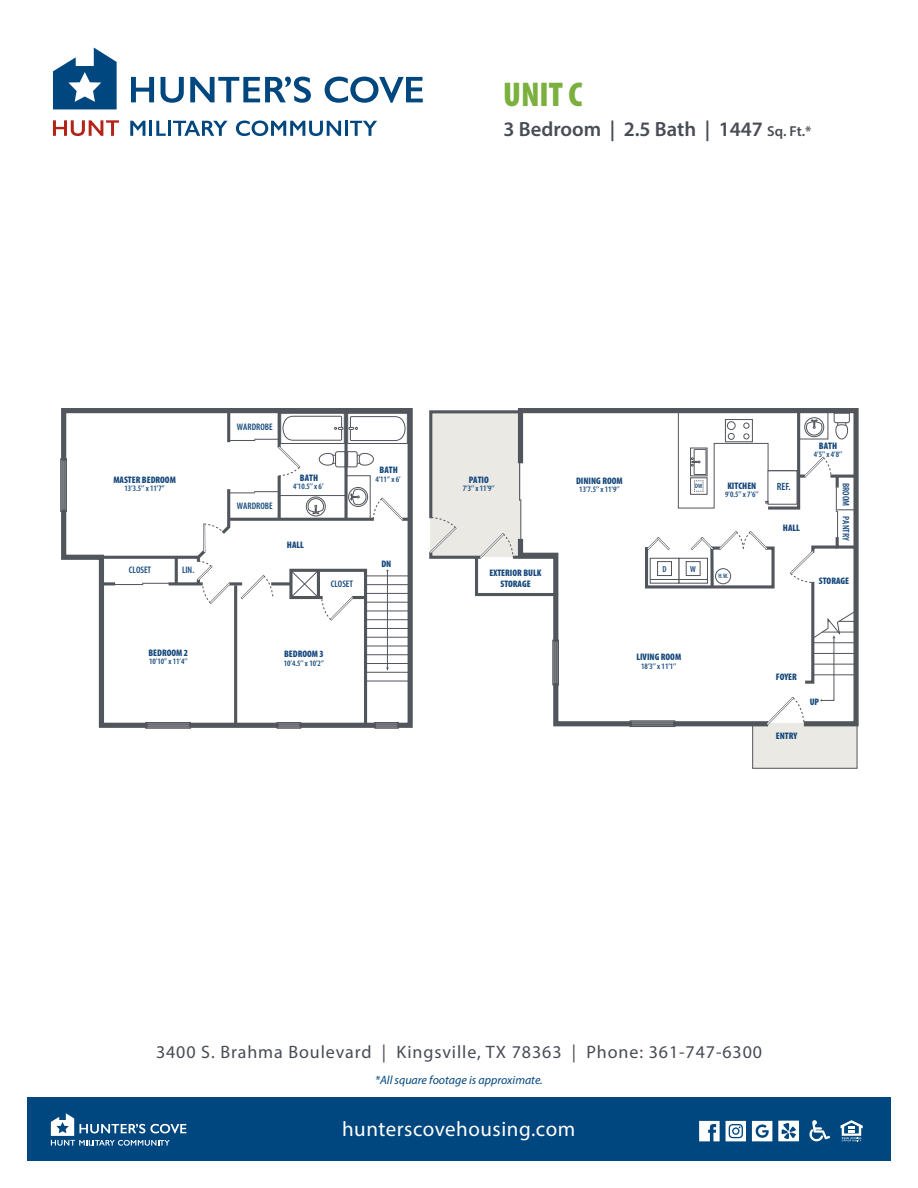
<style>
.page{position:relative;width:918px;height:1188px;background:#fff}
.page>*{position:absolute;margin:0;border:0;box-sizing:border-box;transform-origin:0 0}
.t1{font:900 condensed 34.5px "Myriad Pro";color:#7bb03e}
.t2{font:21px "Myriad Pro";letter-spacing:.025em;color:#fff}
.t3{font:600 20.55px "Myriad Pro";color:#474c55}
.t4{font:18px "Myriad Pro";letter-spacing:.05em;color:#474c55}
.t5{font:italic 12px "Myriad Pro";color:#00467f}
.t6{font:600 condensed 10.5px "Myriad Pro";color:#14477b}
.t7{font:900 condensed 9.45px/11.4px "Myriad Pro";color:#14477b;text-align:center}
.t8{font:600 condensed 9.45px "Myriad Pro";color:#14477b}
.t9{font:600 condensed 8.7px "Myriad Pro";color:#14477b}
.t10{font:600 condensed 8.25px "Myriad Pro";color:#14477b}
.t11{font:600 condensed 6.45px "Myriad Pro";color:#14477b}
.t12{font:600 condensed 6.3px "Myriad Pro";color:#14477b}
.s1{font-size:14.4px}
</style>
<div class="page">
<div style="left:27px;top:1098px;width:864px;height:63px;background:#00467f"></div>
<svg style="left:840px;top:1120px;width:23px;height:21px"></svg>
<svg style="left:810px;top:1120px;width:20px;height:21px"></svg>
<svg style="left:699px;top:1121px;width:21px;height:20px"></svg>
<svg style="left:752px;top:1121px;width:20px;height:20px"></svg>
<svg style="left:726px;top:1121px;width:20px;height:20px"></svg>
<svg style="left:778px;top:1121px;width:21px;height:20px"></svg>
<svg style="left:53px;top:120px;width:66px;height:16px"></svg>
<svg style="left:130px;top:121px;width:15px;height:15px"></svg>
<hr style="left:149px;top:121px;width:3px;height:15px;background:#00467f">
<svg style="left:156px;top:121px;width:10px;height:15px"></svg>
<hr style="left:168px;top:121px;width:3px;height:15px;background:#00467f">
<svg style="left:173px;top:121px;width:55px;height:15px"></svg>
<svg style="left:236px;top:121px;width:105px;height:15px"></svg>
<hr style="left:345px;top:121px;width:3px;height:15px;background:#00467f">
<svg style="left:350px;top:121px;width:27px;height:15px"></svg>
<svg style="left:53px;top:48px;width:64px;height:61px"></svg>
<svg style="left:131px;top:77px;width:292px;height:26px"></svg>
<svg style="left:51px;top:1113px;width:135px;height:33px"></svg>
<div style="left:753px;top:723px;width:104px;height:45px;background:#ebe9e4"></div>
<svg style="left:60px;top:408px;width:353px;height:321px"></svg>
<svg style="left:517px;top:408px;width:341px;height:321px"></svg>
<hr style="left:227px;top:413px;width:3px;height:29px;background:#51555c">
<hr style="left:344px;top:411px;width:4px;height:108px;background:#51555c">
<hr style="left:278px;top:413px;width:3px;height:34px;background:#51555c">
<div style="left:752px;top:726px;width:105px;height:43px;border:1px solid #51555c"></div>
<div style="left:61px;top:459px;width:6px;height:53px;background:#6f7278"></div>
<div style="left:65px;top:459px;width:2px;height:53px;background:#fff;border:1px solid #51545b"></div>
<div style="left:61px;top:459px;width:1px;height:53px;background:#fff;border:1px solid #51545b"></div>
<div style="left:63px;top:460px;width:2px;height:51px;background:#fff;border:1px solid #51545b"></div>
<div style="left:557px;top:640px;width:2px;height:45px;background:#fff;border:1px solid #51545b"></div>
<div style="left:553px;top:640px;width:2px;height:45px;background:#fff;border:1px solid #51545b"></div>
<div style="left:555px;top:641px;width:2px;height:43px;background:#fff;border:1px solid #51545b"></div>
<div style="left:630px;top:725px;width:45px;height:2px;background:#fff;border:1px solid #51545b"></div>
<div style="left:630px;top:721px;width:45px;height:2px;background:#fff;border:1px solid #51545b"></div>
<div style="left:631px;top:723px;width:43px;height:2px;background:#fff;border:1px solid #51545b"></div>
<div style="left:347px;top:413px;width:61px;height:31px;background:#fff;border:1px solid #51545b"></div>
<svg style="left:280px;top:413px;width:65px;height:3px"></svg>
<svg style="left:429px;top:409px;width:129px;height:189px"></svg>
<svg style="left:100px;top:416px;width:309px;height:312px"></svg>
<svg style="left:643px;top:408px;width:216px;height:319px"></svg>
<h1 class="t1" style="left:503px;top:76px;width:81px">UNIT C</h1>
<h3 class="t3" style="left:503px;top:116px;width:310px">3 Bedroom | 2.5 Bath | 1447 <span class="s1">Sq. Ft.*</span></h3>
<p class="t8" style="left:237px;top:422px;width:37px">WARDROBE</p>
<p class="t7" style="left:819px;top:440px;width:20px">BATH</p>
<p class="t10" style="left:814px;top:450px;width:30px">4’5’’ x 4’8’’</p>
<p class="t7" style="left:113px;top:474px;width:64px">MASTER BEDROOM</p>
<p class="t10" style="left:124px;top:484px;width:42px">13’3.5’’ x 11’7’’</p>
<p class="t8" style="left:237px;top:501px;width:37px">WARDROBE</p>
<p class="t7" style="left:300px;top:472px;width:20px">BATH</p>
<p class="t10" style="left:293px;top:482px;width:32px">4’10.5’’ x 6’</p>
<p class="t7" style="left:380px;top:464px;width:20px">BATH</p>
<p class="t10" style="left:375px;top:474px;width:27px">4’11‘’ x 6’</p>
<p class="t7" style="left:469px;top:474px;width:22px">PATIO</p>
<p class="t10" style="left:463px;top:484px;width:33px">7’3’’ x 11’9’’</p>
<p class="t7" style="left:576px;top:475px;width:48px">DINING ROOM</p>
<p class="t10" style="left:579px;top:485px;width:42px">13’7.5’’ x 11’9’’</p>
<p class="t7" style="left:727px;top:480px;width:30px">KITCHEN</p>
<p class="t12" style="left:695px;top:482px;width:9px">DW</p>
<p class="t6" style="left:777px;top:481px;width:15px">REF.</p>
<p class="t10" style="left:725px;top:490px;width:35px">9’0.5’’ x 7’6’’</p>
<p class="t8" style="left:851px;top:483px;width:25px;rotate:90deg">BROOM</p>
<p class="t7" style="left:287px;top:540px;width:19px">HALL</p>
<p class="t7" style="left:783px;top:523px;width:19px">HALL</p>
<p class="t8" style="left:851px;top:516px;width:26px;rotate:90deg">PANTRY</p>
<p class="t8" style="left:129px;top:565px;width:24px">CLOSET</p>
<p class="t8" style="left:182px;top:565px;width:14px">LIN.</p>
<p class="t8" style="left:331px;top:579px;width:24px">CLOSET</p>
<p class="t7" style="left:381px;top:558px;width:11px">DN</p>
<p class="t9" style="left:662px;top:564px;width:6px">D</p>
<p class="t9" style="left:690px;top:564px;width:7px">W</p>
<p class="t7" style="left:490px;top:567px;width:53px">EXTERIOR BULK<br>STORAGE</p>
<p class="t7" style="left:819px;top:575px;width:32px">STORAGE</p>
<p class="t11" style="left:718px;top:572px;width:11px">H.W.</p>
<p class="t7" style="left:148px;top:647px;width:41px">BEDROOM 2</p>
<p class="t10" style="left:149px;top:657px;width:40px">10’10’’ x 11’4’’</p>
<p class="t7" style="left:284px;top:649px;width:41px">BEDROOM 3</p>
<p class="t10" style="left:284px;top:659px;width:42px">10’4.5’’ x 10’2’’</p>
<p class="t7" style="left:636px;top:652px;width:46px">LIVING ROOM</p>
<p class="t10" style="left:641px;top:661px;width:37px">18’3’’ x 11’1’’</p>
<p class="t7" style="left:776px;top:671px;width:23px">FOYER</p>
<p class="t7" style="left:810px;top:696px;width:11px">UP</p>
<p class="t7" style="left:776px;top:730px;width:23px">ENTRY</p>
<h3 class="t4" style="left:156px;top:1041px;width:608px">3400 S. Brahma Boulevard | Kingsville, TX 78363 | Phone: 361-747-6300</h3>
<h3 class="t5" style="left:375px;top:1072px;width:169px">*All square footage is approximate.</h3>
<h2 class="t2" style="left:342px;top:1116px;width:235px">hunterscovehousing.com</h2>
</div>
